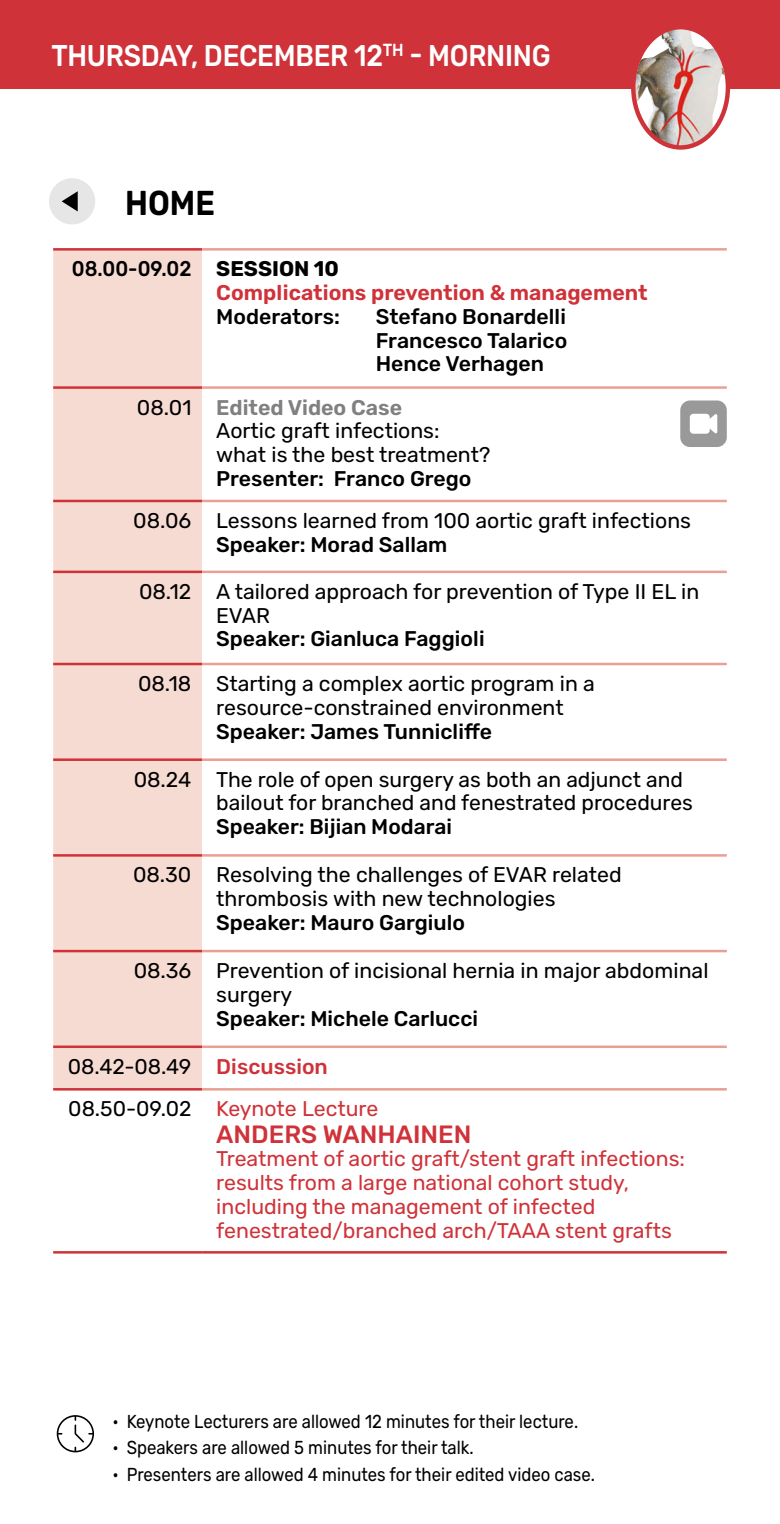
<style>
.page{position:relative;width:780px;height:1524px;background:#fff}
.page>*{position:absolute;margin:0;border:0;box-sizing:border-box;transform-origin:0 0}
.t1{font:600 34.5px "Rubik";color:#000;scale:.9 1}
.t2{font:500 30px "Rubik";letter-spacing:-.01em;color:#fff;scale:.9 1}
.t3{font:500 25px "Rubik";color:#d03239}
.t4{font:21.25px/23.8px "Rubik";color:#000}
.t5{font:500 21.25px/23.8px "Rubik";color:#000;text-align:justify}
.t6{font:21.25px/23.8px "Rubik";color:#d03239}
.t7{font:600 21.25px/23.8px "Rubik";color:#d03239}
.t8{font:18.75px "Rubik";color:#000;scale:.89 1}
.s1{font-weight:500;color:#000}
.s2{font-weight:700;color:#000}
.s3{font-weight:600;color:#808080}
.s4{font-weight:500;color:#d03239}
.s5{color:#d03239}
</style>
<div class="page">
<svg style="left:57px;top:1415px;width:37px;height:37px"></svg>
<div style="left:49px;top:178px;width:46px;height:46px;background:#e6e6e6;border-radius:50%"></div>
<svg style="left:62px;top:191px;width:16px;height:20px"></svg>
<div style="left:0;top:0;width:780px;height:88px;background:#d03239"></div>
<img style="left:633px;top:30px;width:91px;height:115px">
<div style="left:631px;top:25px;width:99px;height:125px;border:4px solid #d03239;border-radius:50%"></div>
<div style="left:53px;top:251px;width:149px;height:837px;background:#f6dbd3"></div>
<svg style="left:202px;top:400px;width:524px;height:691px"></svg>
<hr style="left:53px;top:1088px;width:149px;height:2px;background:#d03239">
<hr style="left:202px;top:1088px;width:524px;height:2px;background:#e8a092">
<hr style="left:53px;top:950px;width:149px;height:2px;background:#d03239">
<hr style="left:53px;top:1045px;width:149px;height:3px;background:#d03239">
<hr style="left:202px;top:950px;width:524px;height:2px;background:#e8a092">
<hr style="left:202px;top:1045px;width:524px;height:3px;background:#e8a092">
<hr style="left:53px;top:758px;width:149px;height:3px;background:#d03239">
<hr style="left:53px;top:854px;width:149px;height:2px;background:#d03239">
<hr style="left:202px;top:758px;width:524px;height:3px;background:#e8a092">
<hr style="left:202px;top:854px;width:524px;height:2px;background:#e8a092">
<hr style="left:53px;top:570px;width:149px;height:3px;background:#d03239">
<hr style="left:53px;top:663px;width:149px;height:2px;background:#d03239">
<hr style="left:202px;top:570px;width:524px;height:3px;background:#e8a092">
<hr style="left:202px;top:663px;width:524px;height:2px;background:#e8a092">
<hr style="left:53px;top:500px;width:149px;height:2px;background:#d03239">
<hr style="left:202px;top:500px;width:524px;height:2px;background:#e8a092">
<hr style="left:53px;top:248px;width:149px;height:3px;background:#d03239">
<hr style="left:53px;top:386px;width:149px;height:3px;background:#d03239">
<hr style="left:202px;top:248px;width:524px;height:3px;background:#e8a092">
<hr style="left:202px;top:386px;width:524px;height:3px;background:#e8a092">
<hr style="left:53px;top:1251px;width:149px;height:2px;background:#d03239">
<hr style="left:202px;top:1251px;width:524px;height:2px;background:#d03239">
<div style="left:680px;top:400px;width:46px;height:47px;background:#999;border-radius:10px"></div>
<div style="left:689px;top:414px;width:20px;height:20px;background:#fff;border-radius:4px"></div>
<svg style="left:705px;top:413px;width:12px;height:21px"></svg>
<h2 class="t2" style="left:51px;top:39px;width:556px">THURSDAY, DECEMBER 12<sup>TH</sup> - MORNING</h2>
<h1 class="t1" style="left:125px;top:183px;width:101px">HOME</h1>
<p class="t7" style="left:216px;top:258px;width:433px;text-indent:-144px"><span class="s1">08.00-09.02</span> <span class="s2">SESSION 10<br></span>Complications prevention &amp; management</p>
<p class="t5" style="left:216px;top:305px;width:125px">Moderators:</p>
<p class="t5" style="left:376px;top:305px;width:193px">Stefano Bonardelli Francesco Talarico Hence Verhagen</p>
<p class="t4" style="left:216px;top:396px;width:275px;text-indent:-79px">08.01 <span class="s3">Edited Video Case<br></span>Aortic graft infections: what is the best treatment?</p>
<p class="t5" style="left:216px;top:467px;width:257px">Presenter: Franco Grego</p>
<p class="t4" style="left:133px;top:509px;width:559px">08.06 Lessons learned from 100 aortic graft infections</p>
<p class="t5" style="left:216px;top:533px;width:232px">Speaker: Morad Sallam</p>
<p class="t4" style="left:216px;top:580px;width:484px;text-indent:-77px">08.12 A tailored approach for prevention of Type II EL in<br>EVAR</p>
<p class="t5" style="left:216px;top:628px;width:270px">Speaker: Gianluca Faggioli</p>
<p class="t4" style="left:216px;top:672px;width:380px;text-indent:-78px">08.18 Starting a complex aortic program in a resource-constrained environment</p>
<p class="t5" style="left:216px;top:720px;width:277px">Speaker: James Tunnicliffe</p>
<p class="t4" style="left:216px;top:768px;width:478px;text-indent:-82px">08.24 The role of open surgery as both an adjunct and bailout for branched and fenestrated procedures</p>
<p class="t5" style="left:216px;top:815px;width:237px">Speaker: Bijian Modarai</p>
<p class="t4" style="left:216px;top:863px;width:407px;text-indent:-83px">08.30 Resolving the challenges of EVAR related thrombosis with new technologies</p>
<p class="t5" style="left:216px;top:911px;width:250px">Speaker: Mauro Gargiulo</p>
<p class="t4" style="left:216px;top:959px;width:493px;text-indent:-83px">08.36 Prevention of incisional hernia in major abdominal surgery</p>
<p class="t5" style="left:216px;top:1007px;width:263px">Speaker: Michele Carlucci</p>
<p class="t4" style="left:68px;top:1045px;width:312px;line-height:42.5px">08.42-08.49 <span class="s4">Discussion<br></span>08.50-09.02 <span class="s5">Keynote Lecture</span></p>
<p class="t3" style="left:216px;top:1120px;width:257px">ANDERS WANHAINEN</p>
<p class="t6" style="left:216px;top:1147px;width:470px">Treatment of aortic graft/stent graft infections: results from a large national cohort study, including the management of infected fenestrated/branched arch/TAAA stent grafts</p>
<p class="t8" style="left:112px;top:1411px;width:524px">• Keynote Lecturers are allowed 12 minutes for their lecture.</p>
<p class="t8" style="left:112px;top:1437px;width:407px">• Speakers are allowed 5 minutes for their talk.</p>
<p class="t8" style="left:112px;top:1463px;width:543px">• Presenters are allowed 4 minutes for their edited video case.</p>
</div>
